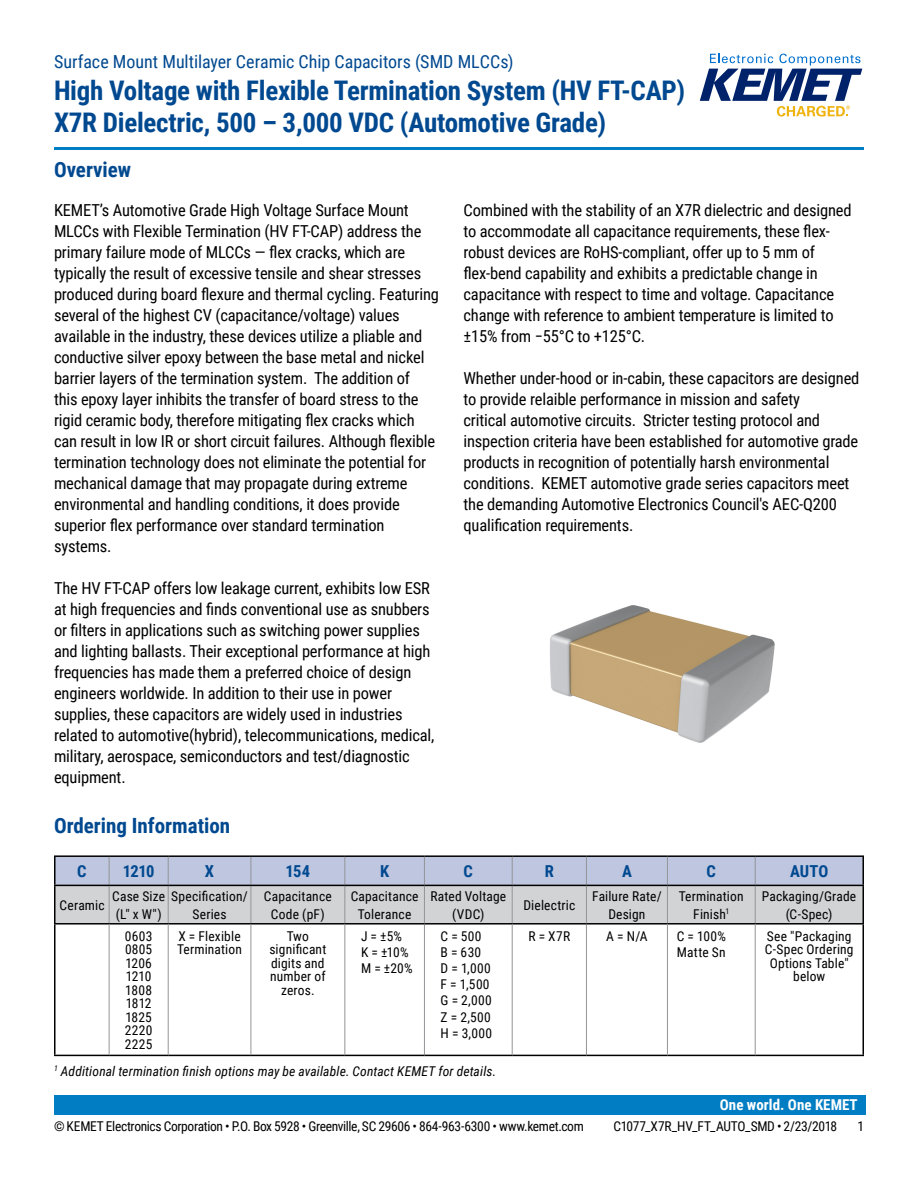
<style>
.page{position:relative;width:918px;height:1188px;background:#fff}
.page>*{position:absolute;margin:0;border:0;box-sizing:border-box;transform-origin:0 0}
.t1{font:700 27px/32.4px "Roboto Condensed";letter-spacing:-.01em;color:#004990}
.t2{font:700 21px "Roboto Condensed";color:#004990}
.t3{font:18px "Roboto Condensed";color:#004990}
.t4{font:16.5px/21px "Roboto Condensed";letter-spacing:-.01em;color:#000}
.t5{font:700 16.5px "Roboto Condensed";letter-spacing:-.01em;color:#004990}
.t6{font:700 15px "Roboto Condensed";color:#fff}
.t7{font:13.5px/13.5px "Roboto Condensed";letter-spacing:.01em;color:#000;text-align:center}
.t8{font:13.5px "Roboto Condensed";letter-spacing:-.025em;color:#000}
.t9{font:italic 13.5px "Roboto Condensed";letter-spacing:.01em;color:#000}
</style>
<div class="page">
<svg style="left:700px;top:54px;width:162px;height:63px"></svg>
<hr style="left:54px;top:147px;width:810px;height:3px;background:#007dc3">
<div style="left:54px;top:1095px;width:811px;height:20px;background:#007dc3"></div>
<hr style="left:424px;top:925px;width:1px;height:130px;background:#939598">
<hr style="left:586px;top:925px;width:1px;height:130px;background:#939598">
<hr style="left:54px;top:886px;width:2px;height:37px;background:#000">
<hr style="left:345px;top:923px;width:79px;height:2px;background:#000">
<hr style="left:345px;top:1055px;width:79px;height:1px;background:#000">
<hr style="left:54px;top:855px;width:55px;height:2px;background:#000">
<hr style="left:54px;top:857px;width:2px;height:28px;background:#000">
<hr style="left:109px;top:855px;width:59px;height:2px;background:#000">
<hr style="left:168px;top:855px;width:83px;height:2px;background:#000">
<hr style="left:251px;top:855px;width:94px;height:2px;background:#000">
<hr style="left:345px;top:855px;width:79px;height:2px;background:#000">
<hr style="left:424px;top:855px;width:88px;height:2px;background:#000">
<hr style="left:512px;top:855px;width:74px;height:2px;background:#000">
<hr style="left:586px;top:855px;width:81px;height:2px;background:#000">
<hr style="left:667px;top:855px;width:88px;height:2px;background:#000">
<hr style="left:755px;top:855px;width:109px;height:2px;background:#000">
<svg style="left:55px;top:856px;width:809px;height:67px;background:#c3c7d3"></svg>
<hr style="left:54px;top:885px;width:55px;height:1px;background:#000">
<hr style="left:109px;top:885px;width:59px;height:1px;background:#000">
<hr style="left:168px;top:885px;width:83px;height:1px;background:#000">
<hr style="left:251px;top:885px;width:94px;height:1px;background:#000">
<hr style="left:345px;top:885px;width:79px;height:1px;background:#000">
<hr style="left:424px;top:885px;width:88px;height:1px;background:#000">
<hr style="left:512px;top:885px;width:74px;height:1px;background:#000">
<hr style="left:586px;top:885px;width:81px;height:1px;background:#000">
<hr style="left:667px;top:885px;width:88px;height:1px;background:#000">
<hr style="left:755px;top:885px;width:109px;height:1px;background:#000">
<hr style="left:424px;top:923px;width:88px;height:2px;background:#000">
<hr style="left:667px;top:923px;width:88px;height:2px;background:#000">
<hr style="left:755px;top:923px;width:109px;height:2px;background:#000">
<hr style="left:863px;top:925px;width:1px;height:130px;background:#000">
<hr style="left:54px;top:1055px;width:55px;height:1px;background:#000">
<hr style="left:109px;top:1055px;width:59px;height:1px;background:#000">
<hr style="left:168px;top:1055px;width:83px;height:1px;background:#000">
<hr style="left:424px;top:1055px;width:88px;height:1px;background:#000">
<hr style="left:667px;top:1055px;width:88px;height:1px;background:#000">
<hr style="left:755px;top:1055px;width:109px;height:1px;background:#000">
<hr style="left:755px;top:925px;width:1px;height:130px;background:#939598">
<hr style="left:251px;top:1055px;width:94px;height:1px;background:#000">
<hr style="left:251px;top:923px;width:94px;height:2px;background:#000">
<hr style="left:344px;top:925px;width:1px;height:130px;background:#939598">
<hr style="left:168px;top:923px;width:83px;height:2px;background:#000">
<hr style="left:251px;top:925px;width:1px;height:130px;background:#939598">
<hr style="left:109px;top:923px;width:59px;height:2px;background:#000">
<hr style="left:168px;top:925px;width:1px;height:130px;background:#939598">
<hr style="left:54px;top:923px;width:55px;height:2px;background:#000">
<hr style="left:54px;top:925px;width:2px;height:130px;background:#000">
<hr style="left:109px;top:925px;width:1px;height:130px;background:#939598">
<hr style="left:512px;top:923px;width:74px;height:2px;background:#000">
<hr style="left:586px;top:923px;width:81px;height:2px;background:#000">
<hr style="left:512px;top:1055px;width:74px;height:1px;background:#000">
<hr style="left:586px;top:1055px;width:81px;height:1px;background:#000">
<hr style="left:512px;top:925px;width:1px;height:130px;background:#939598">
<hr style="left:667px;top:925px;width:1px;height:130px;background:#939598">
<img style="left:550px;top:605px;width:225px;height:138px">
<p class="t3" style="left:54px;top:53px;width:461px">Surface Mount Multilayer Ceramic Chip Capacitors (SMD MLCCs)</p>
<h1 class="t1" style="left:54px;top:76px;width:633px">High Voltage with Flexible Termination System (HV FT-CAP)<br>X7R Dielectric, 500 – 3,000 VDC (Automotive Grade)</h1>
<p class="t2" style="left:54px;top:160px;width:79px">Overview</p>
<p class="t4" style="left:54px;top:201px;width:387px">KEMET’s Automotive Grade High Voltage Surface Mount MLCCs with Flexible Termination (HV FT-CAP) address the primary failure mode of MLCCs — flex cracks, which are typically the result of excessive tensile and shear stresses produced during board flexure and thermal cycling. Featuring several of the highest CV (capacitance/voltage) values available in the industry, these devices utilize a pliable and conductive silver epoxy between the base metal and nickel barrier layers of the termination system. The addition of<br>this epoxy layer inhibits the transfer of board stress to the rigid ceramic body, therefore mitigating flex cracks which can result in low IR or short circuit failures. Although flexible termination technology does not eliminate the potential for mechanical damage that may propagate during extreme environmental and handling conditions, it does provide superior flex performance over standard termination systems.</p>
<p class="t4" style="left:54px;top:579px;width:382px">The HV FT-CAP offers low leakage current, exhibits low ESR at high frequencies and finds conventional use as snubbers or filters in applications such as switching power supplies and lighting ballasts. Their exceptional performance at high frequencies has made them a preferred choice of design engineers worldwide. In addition to their use in power supplies, these capacitors are widely used in industries related to automotive(hybrid), telecommunications, medical, military, aerospace, semiconductors and test/diagnostic equipment.</p>
<p class="t4" style="left:463px;top:201px;width:390px">Combined with the stability of an X7R dielectric and designed to accommodate all capacitance requirements, these flex&shy;robust devices are RoHS-compliant, offer up to 5 mm of flex-bend capability and exhibits a predictable change in capacitance with respect to time and voltage. Capacitance change with reference to ambient temperature is limited to ±15% from −55°C to +125°C.</p>
<p class="t4" style="left:463px;top:369px;width:397px">Whether under-hood or in-cabin, these capacitors are designed to provide relaible performance in mission and safety<br>critical automotive circuits. Stricter testing protocol and inspection criteria have been established for automotive grade products in recognition of potentially harsh environmental conditions. KEMET automotive grade series capacitors meet the demanding Automotive Electronics Council's AEC-Q200 qualification requirements.</p>
<p class="t2" style="left:54px;top:817px;width:178px">Ordering Information</p>
<p class="t5" style="left:77px;top:864px;width:11px">C</p>
<p class="t5" style="left:123px;top:864px;width:33px">1210</p>
<p class="t5" style="left:205px;top:864px;width:11px">X</p>
<p class="t5" style="left:286px;top:864px;width:26px">154</p>
<p class="t5" style="left:380px;top:864px;width:11px">K</p>
<p class="t5" style="left:464px;top:864px;width:11px">C</p>
<p class="t5" style="left:545px;top:864px;width:11px">R</p>
<p class="t5" style="left:622px;top:864px;width:11px">A</p>
<p class="t5" style="left:707px;top:864px;width:11px">C</p>
<p class="t5" style="left:790px;top:864px;width:40px">AUTO</p>
<p class="t7" style="left:60px;top:899px;width:47px">Ceramic</p>
<p class="t7" style="left:112px;top:888px;width:54px;line-height:18px;text-align:left">Case Size (L" x W")</p>
<p class="t7" style="left:171px;top:886px;width:78px;line-height:18px">Specification/<br>Series</p>
<p class="t7" style="left:264px;top:888px;width:69px;line-height:18px">Capacitance<br>Code (pF)</p>
<p class="t7" style="left:351px;top:888px;width:69px;line-height:18px">Capacitance<br>Tolerance</p>
<p class="t7" style="left:430px;top:888px;width:77px;line-height:18px">Rated Voltage (VDC)</p>
<p class="t7" style="left:523px;top:899px;width:53px">Dielectric</p>
<p class="t7" style="left:592px;top:888px;width:71px;line-height:18px">Failure Rate/<br>Design</p>
<p class="t7" style="left:679px;top:888px;width:66px;line-height:18px">Termination<br>Finish<sup>1</sup></p>
<p class="t7" style="left:762px;top:888px;width:96px;line-height:18px">Packaging/Grade (C-Spec)</p>
<p class="t7" style="left:125px;top:930px;width:29px;text-align:justify">0603<br>0805<br>1206<br>1210<br>1808<br>1812<br>1825<br>2220<br>2225</p>
<p class="t7" style="left:177px;top:930px;width:66px;text-align:left">X = Flexible<br>Termination</p>
<p class="t7" style="left:269px;top:930px;width:58px">Two significant digits and number of zeros.</p>
<p class="t7" style="left:361px;top:929px;width:53px;line-height:16.2px;text-align:left">J = ±5%<br>K = ±10%<br>M = ±20%</p>
<p class="t7" style="left:441px;top:929px;width:53px;line-height:16.2px;text-align:left">C = 500<br>B = 630<br>D = 1,000<br>F = 1,500<br>G = 2,000<br>Z = 2,500<br>H = 3,000</p>
<p class="t7" style="left:528px;top:930px;width:43px">R = X7R</p>
<p class="t7" style="left:606px;top:930px;width:43px">A = N/A</p>
<p class="t7" style="left:677px;top:929px;width:51px;line-height:16.2px;text-align:left">C = 100%<br>Matte Sn</p>
<p class="t7" style="left:765px;top:930px;width:90px">See "Packaging<br>C-Spec Ordering<br>Options Table" below</p>
<p class="t9" style="left:54px;top:1061px;width:444px"><sup>1</sup> Additional termination finish options may be available. Contact KEMET for details.</p>
<p class="t6" style="left:720px;top:1098px;width:139px">One world. One KEMET</p>
<p class="t8" style="left:54px;top:1120px;width:531px">© KEMET Electronics Corporation • P.O. Box 5928 • Greenville, SC 29606 • 864-963-6300 • www.kemet.com</p>
<p class="t8" style="left:614px;top:1120px;width:225px">C1077_X7R_HV_FT_AUTO_SMD • 2/23/2018</p>
<p class="t7" style="left:857px;top:1120px;width:8px">1</p>
</div>
